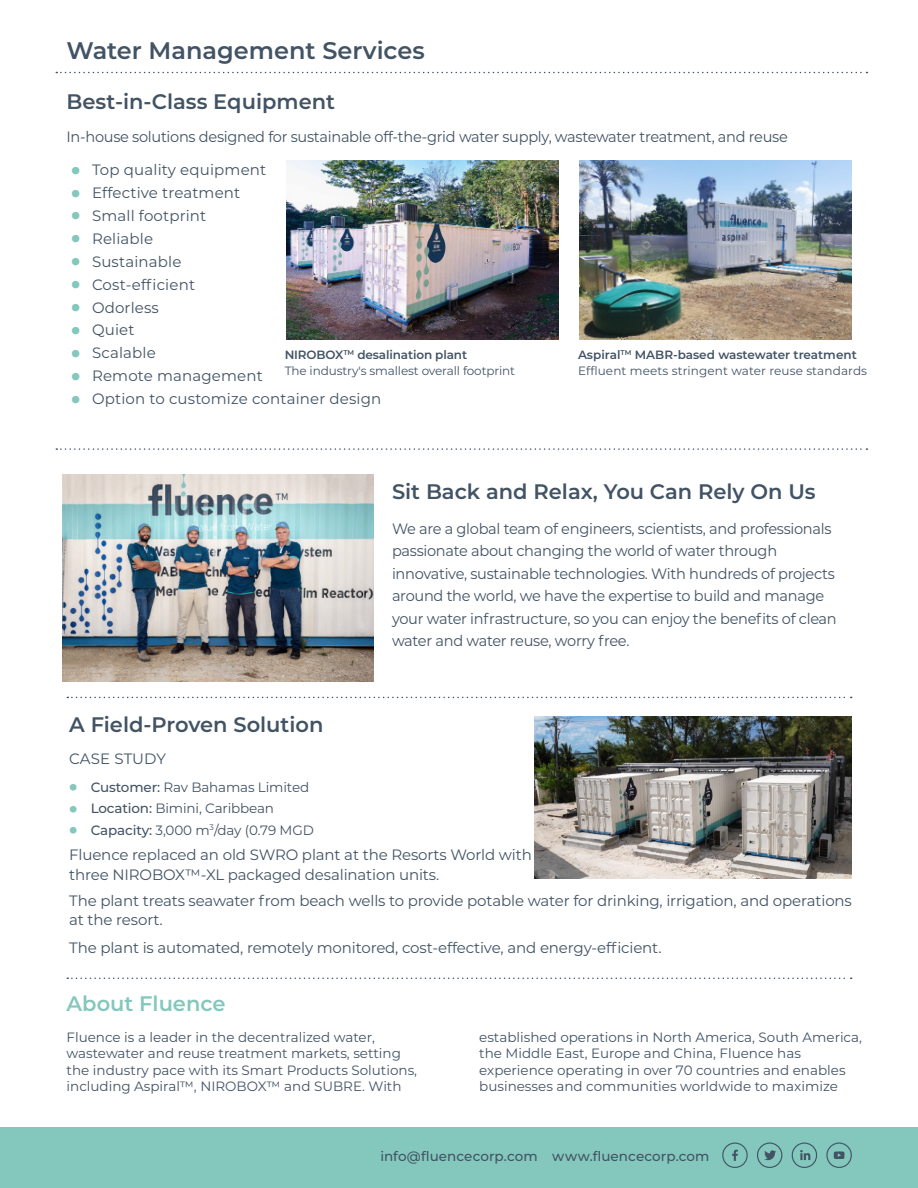
<style>
.page{position:relative;width:918px;height:1188px;background:#fff}
.page>*{position:absolute;margin:0;border:0;box-sizing:border-box;transform-origin:0 0}
.t1{font:600 24px "Montserrat";color:#425364}
.t2{font:600 21px "Montserrat";color:#425364}
.t3{font:600 21px "Montserrat";color:#84c7bc}
.t4{font:15px/22.5px "Montserrat";letter-spacing:-.02em;color:#425364}
.t5{font:15px "Montserrat";letter-spacing:.01em;color:#425364}
.t6{font:15px "Montserrat";color:#425364}
.t7{font:13.5px/16.5px "Montserrat";color:#425364}
.t8{font:500 13.5px "Montserrat";letter-spacing:.005em;color:#425364}
.t9{font:12px/16.2px "Montserrat";letter-spacing:-.005em;color:#425364}
.s1{font-weight:900;font-size:22.5px;color:#84c7bc}
.s2{font-weight:600}
.s3{font-weight:900;font-size:20.25px;color:#84c7bc}
.s4{font-weight:500}
</style>
<div class="page">
<img style="left:286px;top:161px;width:272px;height:179px">
<img style="left:579px;top:161px;width:272px;height:179px">
<svg style="left:67px;top:978px;width:785px;height:1px"></svg>
<svg style="left:67px;top:697px;width:785px;height:1px"></svg>
<img style="left:63px;top:474px;width:310px;height:208px">
<div style="left:0;top:1128px;width:918px;height:60px;background:#84c7bc"></div>
<img style="left:534px;top:716px;width:318px;height:162px">
<svg style="left:722px;top:1143px;width:26px;height:25px"></svg>
<svg style="left:757px;top:1143px;width:26px;height:25px"></svg>
<svg style="left:791px;top:1143px;width:26px;height:25px"></svg>
<svg style="left:826px;top:1143px;width:26px;height:25px"></svg>
<svg style="left:56px;top:72px;width:811px;height:1px"></svg>
<svg style="left:56px;top:448px;width:811px;height:2px"></svg>
<h1 class="t1" style="left:67px;top:33px;width:360px">Water Management Services</h1>
<h2 class="t2" style="left:67px;top:87px;width:270px">Best-in-Class Equipment</h2>
<p class="t4" style="left:67px;top:125px;width:723px">In-house solutions designed for sustainable off-the-grid water supply, wastewater treatment, and reuse</p>
<p class="t5" style="left:71px;top:160px;width:197px"><span class="s1">•</span> Top quality equipment</p>
<p class="t5" style="left:71px;top:182px;width:171px"><span class="s1">•</span> Effective treatment</p>
<p class="t5" style="left:71px;top:205px;width:137px"><span class="s1">•</span> Small footprint</p>
<p class="t5" style="left:71px;top:228px;width:84px"><span class="s1">•</span> Reliable</p>
<p class="t5" style="left:71px;top:251px;width:112px"><span class="s1">•</span> Sustainable</p>
<p class="t5" style="left:71px;top:274px;width:126px"><span class="s1">•</span> Cost-efficient</p>
<p class="t5" style="left:71px;top:297px;width:89px"><span class="s1">•</span> Odorless</p>
<p class="t4" style="left:71px;top:318px;width:65px"><span class="s1">•</span> Quiet</p>
<p class="t5" style="left:71px;top:343px;width:86px"><span class="s1">•</span> Scalable</p>
<p class="t5" style="left:71px;top:366px;width:193px"><span class="s1">•</span> Remote management</p>
<p class="t5" style="left:71px;top:388px;width:312px"><span class="s1">•</span> Option to customize container design</p>
<p class="t9" style="left:285px;top:346px;width:232px"><span class="s2">NIROBOX</span><sup>TM</sup> <span class="s2">desalination plant<br></span>The industry's smallest overall footprint</p>
<p class="t9" style="left:578px;top:346px;width:291px"><span class="s2">Aspiral</span><sup>TM</sup> <span class="s2">MABR-based wastewater treatment<br></span>Effluent meets stringent water reuse standards</p>
<h2 class="t2" style="left:392px;top:476px;width:425px">Sit Back and Relax, You Can Rely On Us</h2>
<p class="t4" style="left:392px;top:517px;width:446px">We are a global team of engineers, scientists, and professionals passionate about changing the world of water through innovative, sustainable technologies. With hundreds of projects around the world, we have the expertise to build and manage your water infrastructure, so you can enjoy the benefits of clean water and water reuse, worry free.</p>
<h2 class="t2" style="left:69px;top:709px;width:256px">A Field-Proven Solution</h2>
<p class="t6" style="left:69px;top:748px;width:98px">CASE STUDY</p>
<p class="t7" style="left:69px;top:778px;width:242px"><span class="s3">•</span> <span class="s4">Customer:</span> Rav Bahamas Limited</p>
<p class="t7" style="left:69px;top:800px;width:206px"><span class="s3">•</span> <span class="s4">Location:</span> Bimini, Caribbean</p>
<p class="t7" style="left:69px;top:821px;width:246px"><span class="s3">•</span> <span class="s4">Capacity:</span> 3,000 m<sup>3</sup>/day (0.79 MGD</p>
<p class="t4" style="left:69px;top:845px;width:464px;line-height:19.5px">Fluence replaced an old SWRO plant at the Resorts World with three NIROBOX™-XL packaged desalination units.</p>
<p class="t4" style="left:69px;top:890px;width:784px;line-height:19.5px">The plant treats seawater from beach wells to provide potable water for drinking, irrigation, and operations at the resort.</p>
<p class="t4" style="left:69px;top:936px;width:594px">The plant is automated, remotely monitored, cost-effective, and energy-efficient.</p>
<h2 class="t3" style="left:67px;top:989px;width:161px">About Fluence</h2>
<p class="t7" style="left:67px;top:1028px;width:352px">Fluence is a leader in the decentralized water, wastewater and reuse treatment markets, setting the industry pace with its Smart Products Solutions, including Aspiral™, NIROBOX™ and SUBRE. With</p>
<p class="t7" style="left:479px;top:1028px;width:384px">established operations in North America, South America, the Middle East, Europe and China, Fluence has experience operating in over 70 countries and enables businesses and communities worldwide to maximize</p>
<p class="t8" style="left:380px;top:1147px;width:331px">info@fluencecorp.com www.fluencecorp.com</p>
</div>
